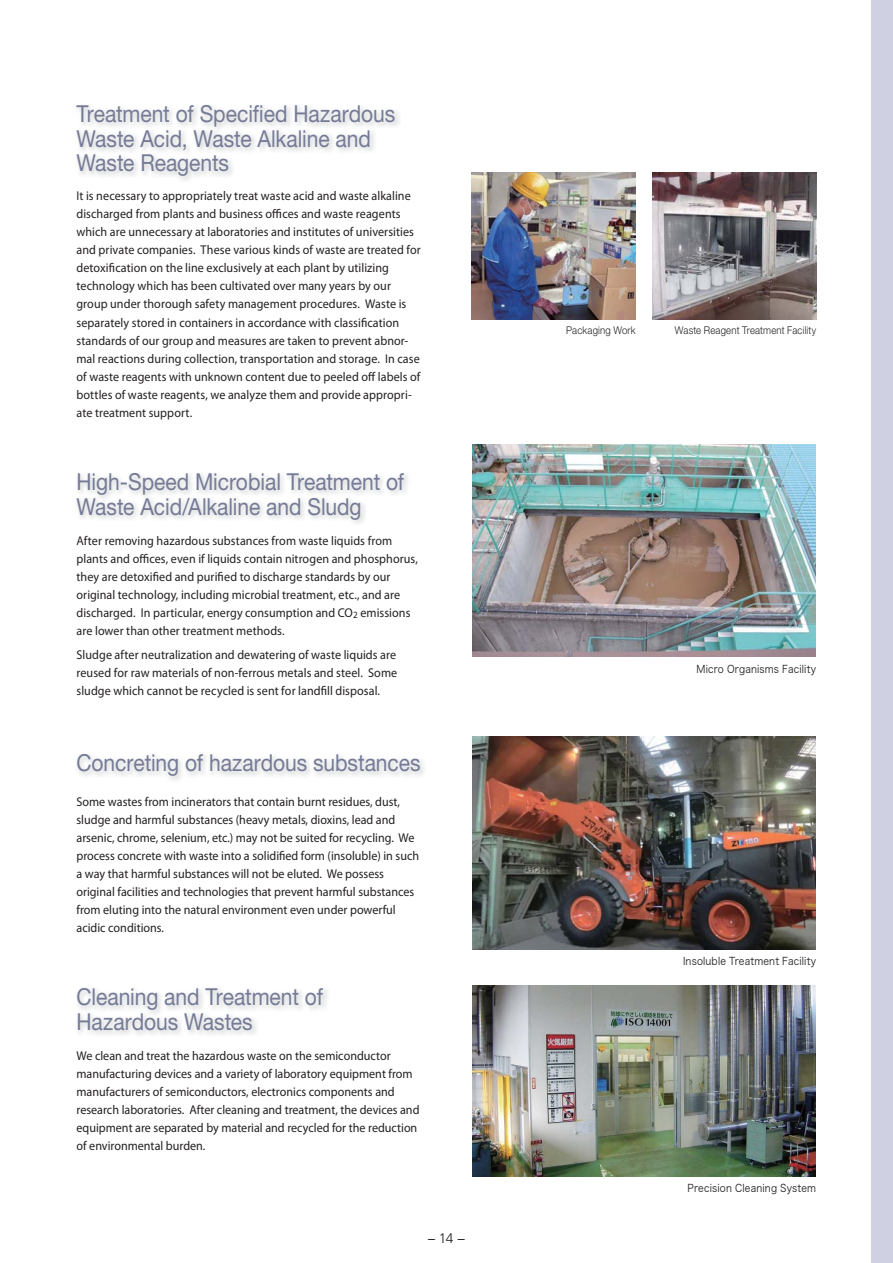
<style>
.page{position:relative;width:893px;height:1263px;background:#fff}
.page>*{position:absolute;margin:0;border:0;box-sizing:border-box;transform-origin:0 0}
.t1{font:23.4px/24.5px "Helvetica Neue";letter-spacing:-.005em;color:#757b96;scale:.9 1}
.t2{font:300 13.8px "Frutiger";color:#231f20}
.t3{font:12.75px/18px "Myriad Pro";color:#231f20;scale:.95 1}
.t4{font:10.65px "Hira Kaku Pro W3 90 msp RKSJ H";letter-spacing:.02em;color:#231f20;scale:.9 1}
.t5{font:300 10.65px "Helvetica Neue";letter-spacing:.02em;color:#231f20;scale:.9 1}
</style>
<div class="page">
<div style="left:871px;top:0;width:22px;height:1263px;background:#cfd1e3"></div>
<img style="left:472px;top:172px;width:163px;height:147px">
<img style="left:652px;top:172px;width:164px;height:147px">
<img style="left:473px;top:444px;width:342px;height:213px">
<img style="left:473px;top:737px;width:342px;height:212px">
<img style="left:473px;top:985px;width:342px;height:191px">
<h1 class="t1" style="left:77px;top:104px;width:356px">Treatment of Specified Hazardous<br>Waste Acid, Waste Alkaline and<br>Waste Reagents</h1>
<p class="t3" style="left:77px;top:188px;width:364px">It is necessary to appropriately treat waste acid and waste alkaline discharged from plants and business offices and waste reagents which are unnecessary at laboratories and institutes of universities and private companies. These various kinds of waste are treated for detoxification on the line exclusively at each plant by utilizing technology which has been cultivated over many years by our group under thorough safety management procedures. Waste is separately stored in containers in accordance with classification standards of our group and measures are taken to prevent abnor&shy;mal reactions during collection, transportation and storage. In case of waste reagents with unknown content due to peeled off labels of bottles of waste reagents, we analyze them and provide appropri&shy;ate treatment support.</p>
<h1 class="t1" style="left:77px;top:472px;width:366px">High-Speed Microbial Treatment of<br>Waste Acid/Alkaline and Sludg</h1>
<p class="t3" style="left:77px;top:532px;width:361px">After removing hazardous substances from waste liquids from plants and offices, even if liquids contain nitrogen and phosphorus, they are detoxified and purified to discharge standards by our original technology, including microbial treatment, etc., and are discharged. In particular, energy consumption and CO<sub>2</sub> emissions are lower than other treatment methods.</p>
<p class="t3" style="left:77px;top:647px;width:339px;text-align:justify">Sludge after neutralization and dewatering of waste liquids are reused for raw materials of non-ferrous metals and steel. Some sludge which cannot be recycled is sent for landfill disposal.</p>
<h1 class="t1" style="left:77px;top:753px;width:384px">Concreting of hazardous substances</h1>
<p class="t3" style="left:77px;top:793px;width:362px">Some wastes from incinerators that contain burnt residues, dust, sludge and harmful substances (heavy metals, dioxins, lead and arsenic, chrome, selenium, etc.) may not be suited for recycling. We process concrete with waste into a solidified form (insoluble) in such a way that harmful substances will not be eluted. We possess original facilities and technologies that prevent harmful substances from eluting into the natural environment even under powerful acidic conditions.</p>
<h1 class="t1" style="left:77px;top:987px;width:275px">Cleaning and Treatment of<br>Hazardous Wastes</h1>
<p class="t3" style="left:77px;top:1047px;width:362px">We clean and treat the hazardous waste on the semiconductor manufacturing devices and a variety of laboratory equipment from manufacturers of semiconductors, electronics components and research laboratories. After cleaning and treatment, the devices and equipment are separated by material and recycled for the reduction of environmental burden.</p>
<p class="t2" style="left:427px;top:1233px;width:39px">− 14 −</p>
<p class="t5" style="left:566px;top:327px;width:79px">Packaging Work</p>
<p class="t5" style="left:675px;top:327px;width:158px">Waste Reagent Treatment Facility</p>
<p class="t4" style="left:696px;top:665px;width:134px">Micro Organisms Facility</p>
<p class="t4" style="left:683px;top:957px;width:149px">Insoluble Treatment Facility</p>
<p class="t4" style="left:687px;top:1184px;width:144px">Precision Cleaning System</p>
</div>
